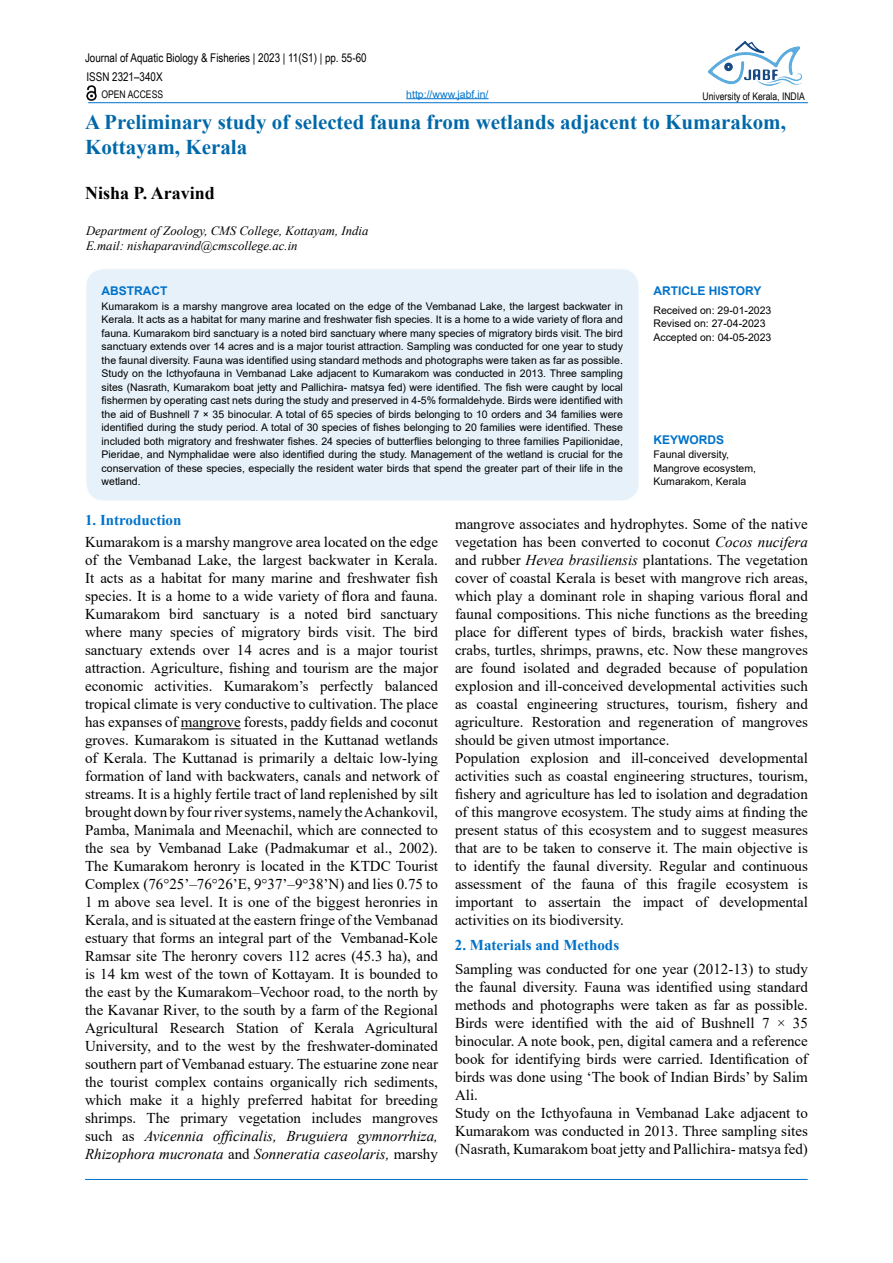
<style>
.page{position:relative;width:893px;height:1263px;background:#fff}
.page>*{position:absolute;margin:0;border:0;box-sizing:border-box;transform-origin:0 0}
.t1{font:700 21px/25.2px "Times New Roman";color:#0068a9}
.t2{font:700 18px "Times New Roman";color:#000}
.t3{font:15px/18px "Times New Roman";color:#000}
.t4{font:700 15px "Times New Roman";color:#0072ca}
.t5{font:italic 12.75px/15.3px "Times New Roman";color:#000}
.t6{font:12px "Arial Narrow";color:#000}
.t7{font:700 12px "Arial";color:#0072ca}
.t8{font:10.5px/13.5px "Arial";color:#000}
.t9{font:10.5px "Arial Narrow";color:#000}
.t10{font:10.5px "Arial";color:#0072ca}
.s1{font-style:italic}
</style>
<div class="page">
<div style="left:86px;top:269px;width:553px;height:232px;background:#e6f1f9;border-radius:18px"></div>
<div style="left:85px;top:268px;width:555px;height:234px;border:2px solid #daf1fd;border-radius:18px"></div>
<hr style="left:88px;top:102px;width:720px;height:1px;background:#0072ca">
<hr style="left:85px;top:1179px;width:723px;height:1px;background:#0072ca">
<img style="left:87px;top:86px;width:9px;height:14px">
<hr style="left:406px;top:98px;width:83px;height:1px;background:#0072ca">
<img style="left:707px;top:40px;width:95px;height:46px">
<hr style="left:181px;top:728px;width:60px;height:1px;background:#000">
<p class="t6" style="left:85px;top:49px;width:283px">Journal of Aquatic Biology &amp; Fisheries | 2023 | 11(S1) | pp. 55-60</p>
<p class="t6" style="left:87px;top:68px;width:78px">ISSN 2321–340X</p>
<h1 class="t1" style="left:85px;top:109px;width:702px">A Preliminary study of selected fauna from wetlands adjacent to Kumarakom,<br>Kottayam, Kerala</h1>
<p class="t2" style="left:85px;top:180px;width:131px">Nisha P. Aravind</p>
<p class="t5" style="left:86px;top:222px;width:284px">Department of Zoology, CMS College, Kottayam, India<br>E.mail: nishaparavind@cmscollege.ac.in</p>
<p class="t7" style="left:102px;top:282px;width:67px">ABSTRACT</p>
<p class="t10" style="left:406px;top:87px;width:84px">http://www.jabf.in/</p>
<p class="t9" style="left:101px;top:86px;width:63px">OPEN ACCESS</p>
<p class="t9" style="left:703px;top:88px;width:104px">University of Kerala, INDIA</p>
<p class="t7" style="left:653px;top:282px;width:110px">ARTICLE HISTORY</p>
<p class="t8" style="left:102px;top:299px;width:523px;text-align:justify">Kumarakom is a marshy mangrove area located on the edge of the Vembanad Lake, the largest backwater in Kerala. It acts as a habitat for many marine and freshwater fish species. It is a home to a wide variety of flora and fauna. Kumarakom bird sanctuary is a noted bird sanctuary where many species of migratory birds visit. The bird sanctuary extends over 14 acres and is a major tourist attraction. Sampling was conducted for one year to study the faunal diversity. Fauna was identified using standard methods and photographs were taken as far as possible.<br>Study on the Icthyofauna in Vembanad Lake adjacent to Kumarakom was conducted in 2013. Three sampling sites (Nasrath, Kumarakom boat jetty and Pallichira- matsya fed) were identified. The fish were caught by local fishermen by operating cast nets during the study and preserved in 4-5% formaldehyde. Birds were identified with the aid of Bushnell 7 × 35 binocular. A total of 65 species of birds belonging to 10 orders and 34 families were identified during the study period. A total of 30 species of fishes belonging to 20 families were identified. These included both migratory and freshwater fishes. 24 species of butterflies belonging to three families Papilionidae, Pieridae, and Nymphalidae were also identified during the study. Management of the wetland is crucial for the conservation of these species, especially the resident water birds that spend the greater part of their life in the wetland.</p>
<p class="t8" style="left:653px;top:303px;width:119px">Received on: 29-01-2023<br>Revised on: 27-04-2023<br>Accepted on: 04-05-2023</p>
<p class="t7" style="left:653px;top:431px;width:72px">KEYWORDS</p>
<p class="t8" style="left:653px;top:448px;width:104px">Faunal diversity,<br>Mangrove ecosystem,<br>Kumarakom, Kerala</p>
<p class="t4" style="left:85px;top:509px;width:98px">1. Introduction</p>
<p class="t3" style="left:85px;top:533px;width:354px;text-align:justify">Kumarakom is a marshy mangrove area located on the edge of the Vembanad Lake, the largest backwater in Kerala.<br>It acts as a habitat for many marine and freshwater fish species. It is a home to a wide variety of flora and fauna.<br>Kumarakom bird sanctuary is a noted bird sanctuary where many species of migratory birds visit. The bird sanctuary extends over 14 acres and is a major tourist attraction. Agriculture, fishing and tourism are the major economic activities. Kumarakom’s perfectly balanced tropical climate is very conductive to cultivation. The place has expanses of mangrove forests, paddy fields and coconut groves. Kumarakom is situated in the Kuttanad wetlands of Kerala. The Kuttanad is primarily a deltaic low-lying formation of land with backwaters, canals and network of streams. It is a highly fertile tract of land replenished by silt brought down by four river systems, namely the Achankovil, Pamba, Manimala and Meenachil, which are connected to the sea by Vembanad Lake (Padmakumar et al., 2002).<br>The Kumarakom heronry is located in the KTDC Tourist Complex (76°25’–76°26’E, 9°37’–9°38’N) and lies 0.75 to 1 m above sea level. It is one of the biggest heronries in Kerala, and is situated at the eastern fringe of the Vembanad estuary that forms an integral part of the Vembanad-Kole Ramsar site The heronry covers 112 acres (45.3 ha), and is 14 km west of the town of Kottayam. It is bounded to the east by the Kumarakom–Vechoor road, to the north by the Kavanar River, to the south by a farm of the Regional Agricultural Research Station of Kerala Agricultural University, and to the west by the freshwater-dominated southern part of Vembanad estuary. The estuarine zone near the tourist complex contains organically rich sediments, which make it a highly preferred habitat for breeding shrimps. The primary vegetation includes mangroves such as <span class="s1">Avicennia officinalis, Bruguiera gymnorrhiza, Rhizophora mucronata</span> and <span class="s1">Sonneratia caseolaris,</span> marshy</p>
<p class="t3" style="left:455px;top:515px;width:354px">mangrove associates and hydrophytes. Some of the native vegetation has been converted to coconut <span class="s1">Cocos nucifera </span>and rubber <span class="s1">Hevea brasiliensis</span> plantations. The vegetation cover of coastal Kerala is beset with mangrove rich areas, which play a dominant role in shaping various floral and faunal compositions. This niche functions as the breeding place for different types of birds, brackish water fishes, crabs, turtles, shrimps, prawns, etc. Now these mangroves are found isolated and degraded because of population explosion and ill-conceived developmental activities such as coastal engineering structures, tourism, fishery and agriculture. Restoration and regeneration of mangroves should be given utmost importance.<br>Population explosion and ill-conceived developmental activities such as coastal engineering structures, tourism, fishery and agriculture has led to isolation and degradation of this mangrove ecosystem. The study aims at finding the present status of this ecosystem and to suggest measures that are to be taken to conserve it. The main objective is to identify the faunal diversity. Regular and continuous assessment of the fauna of this fragile ecosystem is important to assertain the impact of developmental activities on its biodiversity.</p>
<p class="t3" style="left:455px;top:959px;width:354px">Sampling was conducted for one year (2012-13) to study the faunal diversity. Fauna was identified using standard methods and photographs were taken as far as possible.<br>Birds were identified with the aid of Bushnell 7 × 35 binocular. A note book, pen, digital camera and a reference book for identifying birds were carried. Identification of birds was done using ‘The book of Indian Birds’ by Salim Ali.<br>Study on the Icthyofauna in Vembanad Lake adjacent to Kumarakom was conducted in 2013. Three sampling sites (Nasrath, Kumarakom boat jetty and Pallichira- matsya fed)</p>
<p class="t4" style="left:455px;top:934px;width:166px">2. Materials and Methods</p>
</div>
